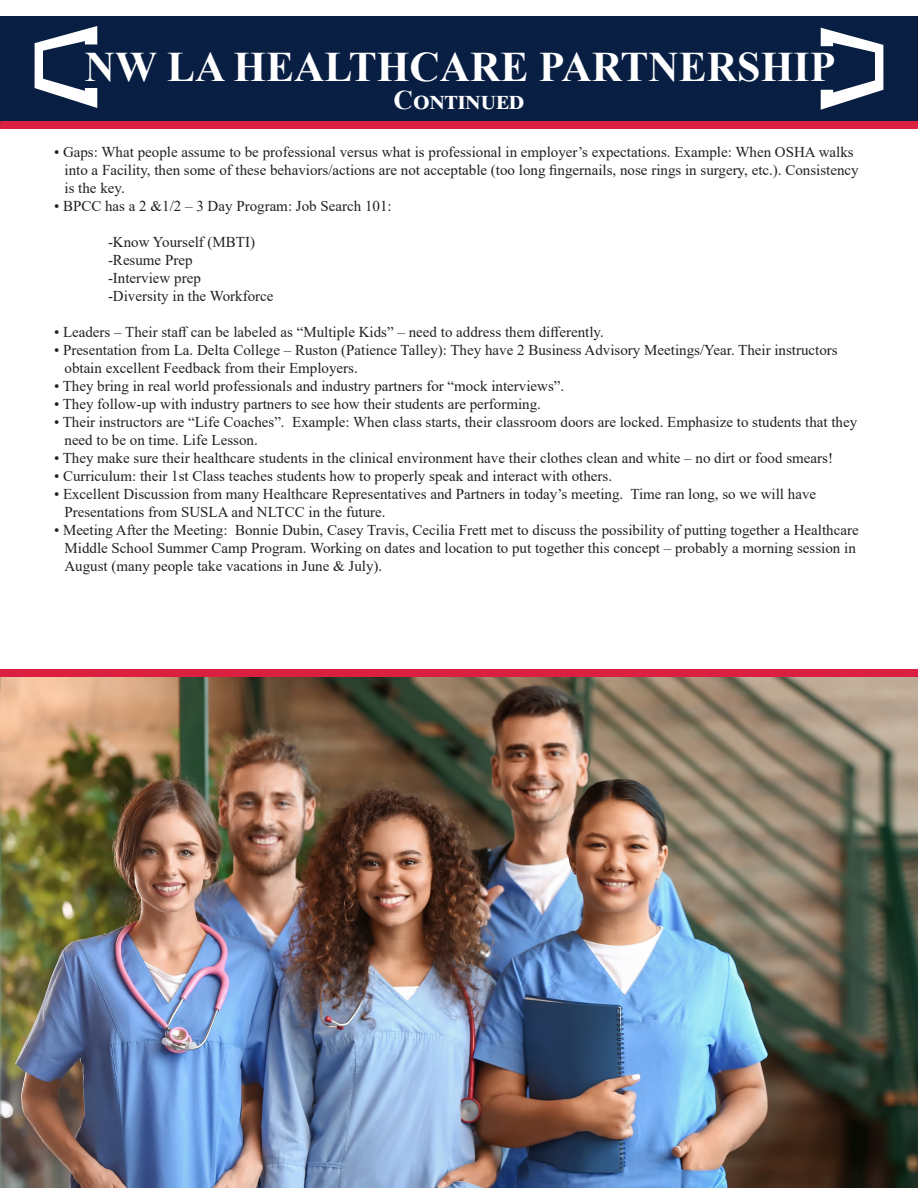
<style>
.page{position:relative;width:918px;height:1188px;background:#fff}
.page>*{position:absolute;margin:0;border:0;box-sizing:border-box;transform-origin:0 0}
.t1{font:700 42px "Times New Roman";color:#fff}
.t2{font:700 27px "Times New Roman";letter-spacing:.005em;color:#fff}
.t3{font:15px/18px "Times New Roman";color:#231f20}
</style>
<div class="page">
<div style="left:0;top:16px;width:918px;height:106px;background:#081e43"></div>
<svg style="left:35px;top:26px;width:62px;height:82px"></svg>
<svg style="left:821px;top:28px;width:62px;height:82px"></svg>
<div style="left:0;top:122px;width:918px;height:7px;background:#db1f40"></div>
<img style="left:0;top:677px;width:918px;height:511px">
<div style="left:0;top:670px;width:918px;height:7px;background:#db1f40"></div>
<p class="t1" style="left:85px;top:37px;width:752px">NW LA HEALTHCARE PARTNERSHIP</p>
<p class="t2" style="left:394px;top:81px;width:132px">Continued</p>
<p class="t3" style="left:54px;top:143px;width:801px">• Gaps: What people assume to be professional versus what is professional in employer’s expectations. Example: When OSHA walks</p>
<p class="t3" style="left:64px;top:161px;width:796px">into a Facility, then some of these behaviors/actions are not acceptable (too long fingernails, nose rings in surgery, etc.). Consistency is the key.</p>
<p class="t3" style="left:54px;top:197px;width:339px">• BPCC has a 2 &amp;1/2 – 3 Day Program: Job Search 101:</p>
<p class="t3" style="left:108px;top:233px;width:149px">-Know Yourself (MBTI)</p>
<p class="t3" style="left:108px;top:251px;width:86px">-Resume Prep</p>
<p class="t3" style="left:108px;top:269px;width:94px">-Interview prep</p>
<p class="t3" style="left:108px;top:287px;width:167px">-Diversity in the Workforce</p>
<p class="t3" style="left:54px;top:323px;width:551px">• Leaders – Their staff can be labeled as “Multiple Kids” – need to address them differently.</p>
<p class="t3" style="left:54px;top:341px;width:785px">• Presentation from La. Delta College – Ruston (Patience Talley): They have 2 Business Advisory Meetings/Year. Their instructors</p>
<p class="t3" style="left:64px;top:359px;width:295px">obtain excellent Feedback from their Employers.</p>
<p class="t3" style="left:54px;top:377px;width:512px">• They bring in real world professionals and industry partners for “mock interviews”.</p>
<p class="t3" style="left:54px;top:395px;width:488px">• They follow-up with industry partners to see how their students are performing.</p>
<p class="t3" style="left:54px;top:413px;width:805px">• Their instructors are “Life Coaches”. Example: When class starts, their classroom doors are locked. Emphasize to students that they</p>
<p class="t3" style="left:64px;top:431px;width:195px">need to be on time. Life Lesson.</p>
<p class="t3" style="left:54px;top:449px;width:780px">• They make sure their healthcare students in the clinical environment have their clothes clean and white – no dirt or food smears!</p>
<p class="t3" style="left:54px;top:467px;width:560px">• Curriculum: their 1st Class teaches students how to properly speak and interact with others.</p>
<p class="t3" style="left:54px;top:485px;width:764px">• Excellent Discussion from many Healthcare Representatives and Partners in today’s meeting. Time ran long, so we will have</p>
<p class="t3" style="left:64px;top:503px;width:323px">Presentations from SUSLA and NLTCC in the future.</p>
<p class="t3" style="left:54px;top:521px;width:806px">• Meeting After the Meeting: Bonnie Dubin, Casey Travis, Cecilia Frett met to discuss the possibility of putting together a Healthcare</p>
<p class="t3" style="left:64px;top:539px;width:793px">Middle School Summer Camp Program. Working on dates and location to put together this concept – probably a morning session in<br>August (many people take vacations in June &amp; July).</p>
</div>
